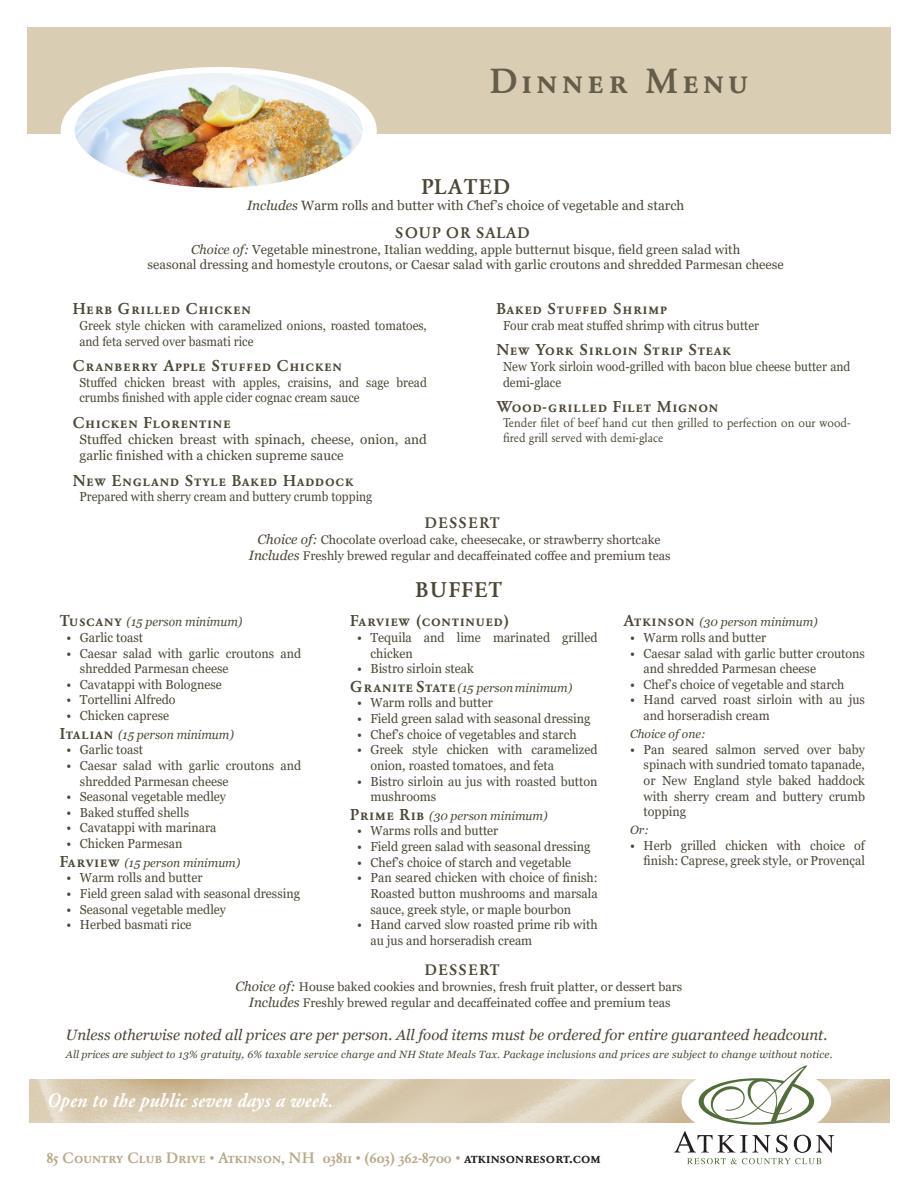
<style>
.page{position:relative;width:918px;height:1188px;background:#fff}
.page>*{position:absolute;margin:0;border:0;box-sizing:border-box;transform-origin:0 0}
.t1{font:34.5px "Garamond BE Medium SC";letter-spacing:.135em;color:#645d4a}
.t2{font:21px "Garamond BE Medium SC";letter-spacing:.05em;color:#4c4736}
.t3{font:italic 500 19.35px "Garamond BE";color:#fff}
.t4{font:15.6px "Garamond BE Medium SC";letter-spacing:.06em;color:#4c4736}
.t5{font:italic 15px "Georgia";color:#4c4736}
.t6{font:15px "Garamond BE Medium SC";letter-spacing:.09em;color:#4c4736}
.t7{font:15px "Garamond BE Medium SC";letter-spacing:.07em;color:#4c4736}
.t8{font:14.85px "Garamond BE Medium SC";color:#b7a887}
.t9{font:13.5px/16.2px "Georgia";color:#4c4736}
.t10{font:13.05px/15.6px "Georgia";color:#4c4736;scale:.96 1}
.t11{font:13.05px/15.6px "Georgia";color:#4c4736;scale:.92 1}
.t12{font:13.05px/15.6px "Georgia";color:#4c4736;text-align:center}
.t13{font:12.6px "Georgia";color:#4c4736}
.t14{font:12.6px/15px "Garamond BE";color:#4c4736;scale:.96 1}
.t15{font:italic 12.6px "Georgia";color:#4c4736;scale:.96 1}
.t16{font:italic 12px "Georgia";color:#4c4736}
.t17{font:italic 10.5px "Georgia";letter-spacing:.02em;color:#4c4736}
.s1{font-style:italic}
.s2{font-style:italic;font-size:13.5px}
.s3{font-family:"Garamond BE Medium SC";font-style:normal;font-size:15.6px}
.s4{color:#231f20}
</style>
<div class="page">
<img style="left:30px;top:1080px;width:860px;height:43px">
<div style="left:682px;top:1064px;width:149px;height:74px;background:#fff;border-radius:50%"></div>
<svg style="left:699px;top:1065px;width:115px;height:60px"></svg>
<svg style="left:674px;top:1131px;width:160px;height:33px"></svg>
<div style="left:27px;top:27px;width:864px;height:107px;background:#d9cdb4"></div>
<img style="left:61px;top:67px;width:316px;height:121px">
<p class="t1" style="left:490px;top:61px;width:260px">Dinner Menu</p>
<p class="t2" style="left:421px;top:175px;width:90px">PLATED</p>
<p class="t9" style="left:247px;top:198px;width:439px"><span class="s1">Includes</span> Warm rolls and butter with <span class="s1">C</span>hef’s choice of vegetable and starch</p>
<p class="t7" style="left:395px;top:224px;width:136px">SOUP OR SALAD</p>
<p class="t12" style="left:148px;top:242px;width:638px"><span class="s1">Choice of:</span> Vegetable minestrone, Italian wedding, apple butternut bisque, field green salad with<br>seasonal dressing and homestyle croutons, or Caesar salad with garlic croutons and shredded Parmesan cheese</p>
<p class="t4" style="left:73px;top:300px;width:180px">Herb Grilled Chicken</p>
<p class="t11" style="left:79px;top:318px;width:379px">Greek style chicken with caramelized onions, roasted tomatoes, and feta served over basmati rice</p>
<p class="t4" style="left:73px;top:357px;width:271px">Cranberry Apple Stuffed Chicken</p>
<p class="t11" style="left:79px;top:375px;width:379px">Stuffed chicken breast with apples, craisins, and sage bread crumbs finished with apple cider cognac cream sauce</p>
<p class="t4" style="left:73px;top:413px;width:159px">Chicken Florentine</p>
<p class="t9" style="left:79px;top:431px;width:349px">Stuffed chicken breast with spinach, cheese, onion, and garlic finished with a chicken supreme sauce</p>
<p class="t4" style="left:73px;top:471px;width:282px">New England Style Baked Haddock</p>
<p class="t11" style="left:79px;top:489px;width:320px">Prepared with sherry cream and buttery crumb topping</p>
<p class="t4" style="left:496px;top:300px;width:172px">Baked Stuffed Shrimp</p>
<p class="t11" style="left:503px;top:318px;width:280px">Four crab meat stuffed shrimp with citrus butter</p>
<p class="t4" style="left:496px;top:341px;width:236px">New York Sirloin Strip Steak</p>
<p class="t11" style="left:503px;top:359px;width:379px">New York sirloin wood-grilled with bacon blue cheese butter and demi-glace</p>
<p class="t4" style="left:496px;top:398px;width:223px">Wood-grilled Filet Mignon</p>
<p class="t14" style="left:503px;top:415px;width:363px">Tender filet of beef hand cut then grilled to perfection on our wood&shy;fired grill served with demi-glace</p>
<p class="t6" style="left:425px;top:514px;width:77px">DESSERT</p>
<p class="t13" style="left:257px;top:532px;width:404px"><span class="s2">Choice of:</span> Chocolate overload cake, cheesecake, or strawberry shortcake</p>
<p class="t2" style="left:416px;top:577px;width:88px">BUFFET</p>
<p class="t4" style="left:350px;top:612px;width:160px">Farview (continued)</p>
<p class="t10" style="left:371px;top:630px;width:238px;text-indent:-14px">• Tequila and lime marinated grilled chicken</p>
<p class="t10" style="left:357px;top:661px;width:123px">• Bistro sirloin steak</p>
<p class="t16" style="left:350px;top:680px;width:223px"><span class="s3">Granite State</span> (15 person minimum)</p>
<p class="t10" style="left:357px;top:695px;width:143px">• Warm rolls and butter</p>
<p class="t10" style="left:357px;top:711px;width:245px">• Field green salad with seasonal dressing</p>
<p class="t10" style="left:357px;top:727px;width:230px">• Chef’s choice of vegetables and starch</p>
<p class="t10" style="left:371px;top:742px;width:238px;text-indent:-14px">• Greek style chicken with caramelized onion, roasted tomatoes, and feta</p>
<p class="t10" style="left:371px;top:774px;width:238px;text-indent:-14px">• Bistro sirloin au jus with roasted button mushrooms</p>
<p class="t16" style="left:350px;top:808px;width:199px"><span class="s3">Prime Rib</span> (30 person minimum)</p>
<p class="t10" style="left:357px;top:823px;width:149px">• Warms rolls and butter</p>
<p class="t10" style="left:357px;top:839px;width:245px">• Field green salad with seasonal dressing</p>
<p class="t10" style="left:357px;top:855px;width:225px">• Chef’s choice of starch and vegetable</p>
<p class="t10" style="left:371px;top:870px;width:238px;text-align:justify;text-indent:-14px">• Pan seared chicken with choice of finish:<br>Roasted button mushrooms and marsala sauce, greek style, or maple bourbon</p>
<p class="t10" style="left:371px;top:917px;width:238px;text-indent:-14px">• Hand carved slow roasted prime rib with au jus and horseradish cream</p>
<p class="t13" style="left:249px;top:548px;width:423px"><span class="s2">Includes</span> Freshly brewed regular and decaffeinated coffee and premium teas</p>
<p class="t16" style="left:623px;top:615px;width:196px"><span class="s3">Atkinson</span> (30 person minimum)</p>
<p class="t10" style="left:630px;top:630px;width:143px">• Warm rolls and butter</p>
<p class="t10" style="left:644px;top:646px;width:232px;text-indent:-14px">• Caesar salad with garlic butter croutons and shredded Parmesan cheese</p>
<p class="t10" style="left:630px;top:677px;width:225px">• Chef’s choice of vegetable and starch</p>
<p class="t10" style="left:644px;top:692px;width:232px;text-indent:-14px">• Hand carved roast sirloin with au jus and horseradish cream</p>
<p class="t16" style="left:630px;top:726px;width:77px">Choice of one:</p>
<p class="t10" style="left:644px;top:742px;width:232px;text-align:justify;text-indent:-14px">• Pan seared salmon served over baby spinach with sundried tomato tapanade, or New England style baked haddock with sherry cream and buttery crumb topping</p>
<p class="t16" style="left:630px;top:822px;width:20px">Or:</p>
<p class="t10" style="left:630px;top:838px;width:246px;text-align:right">• Herb grilled chicken with choice of finish: Caprese, greek style, or Provençal</p>
<p class="t15" style="left:60px;top:614px;width:192px"><span class="s3">Tuscany</span> (15 person minimum)</p>
<p class="t10" style="left:66px;top:630px;width:81px">• Garlic toast</p>
<p class="t10" style="left:80px;top:646px;width:232px;text-indent:-14px">• Caesar salad with garlic croutons and shredded Parmesan cheese</p>
<p class="t10" style="left:66px;top:677px;width:163px">• Cavatappi with Bolognese</p>
<p class="t10" style="left:66px;top:692px;width:115px">• Tortellini Alfredo</p>
<p class="t10" style="left:66px;top:708px;width:108px">• Chicken caprese</p>
<p class="t15" style="left:60px;top:726px;width:183px"><span class="s3">Italian</span> (15 person minimum)</p>
<p class="t10" style="left:66px;top:742px;width:81px">• Garlic toast</p>
<p class="t10" style="left:80px;top:758px;width:232px;text-indent:-14px">• Caesar salad with garlic croutons and shredded Parmesan cheese</p>
<p class="t10" style="left:66px;top:789px;width:168px">• Seasonal vegetable medley</p>
<p class="t10" style="left:66px;top:805px;width:129px">• Baked stuffed shells</p>
<p class="t10" style="left:66px;top:820px;width:158px">• Cavatappi with marinara</p>
<p class="t10" style="left:66px;top:836px;width:122px">• Chicken Parmesan</p>
<p class="t16" style="left:60px;top:855px;width:182px"><span class="s3">Farview</span> (15 person minimum)</p>
<p class="t10" style="left:66px;top:870px;width:143px">• Warm rolls and butter</p>
<p class="t10" style="left:66px;top:886px;width:245px">• Field green salad with seasonal dressing</p>
<p class="t10" style="left:66px;top:902px;width:168px">• Seasonal vegetable medley</p>
<p class="t10" style="left:66px;top:917px;width:132px">• Herbed basmati rice</p>
<p class="t6" style="left:425px;top:961px;width:77px">DESSERT</p>
<p class="t13" style="left:236px;top:979px;width:448px"><span class="s2">Choice of:</span> House baked cookies and brownies, fresh fruit platter, or dessert bars</p>
<p class="t13" style="left:249px;top:995px;width:423px"><span class="s2">Includes</span> Freshly brewed regular and decaffeinated coffee and premium teas</p>
<p class="t5" style="left:66px;top:1026px;width:763px">Unless otherwise noted all prices are per person. All food items must be ordered for entire guaranteed headcount.</p>
<p class="t17" style="left:66px;top:1048px;width:768px">All prices are subject to 13% gratuity, 6% taxable service charge and NH State Meals Tax. Package inclusions and prices are subject to change without notice.</p>
<h3 class="t3" style="left:47px;top:1089px;width:288px">Open to the public seven days a week.</h3>
<p class="t8" style="left:47px;top:1149px;width:555px">85 Country Club Drive • Atkinson, NH 03811 • (603) 362-8700 • <span class="s4">atkinsonresort.com</span></p>
</div>
